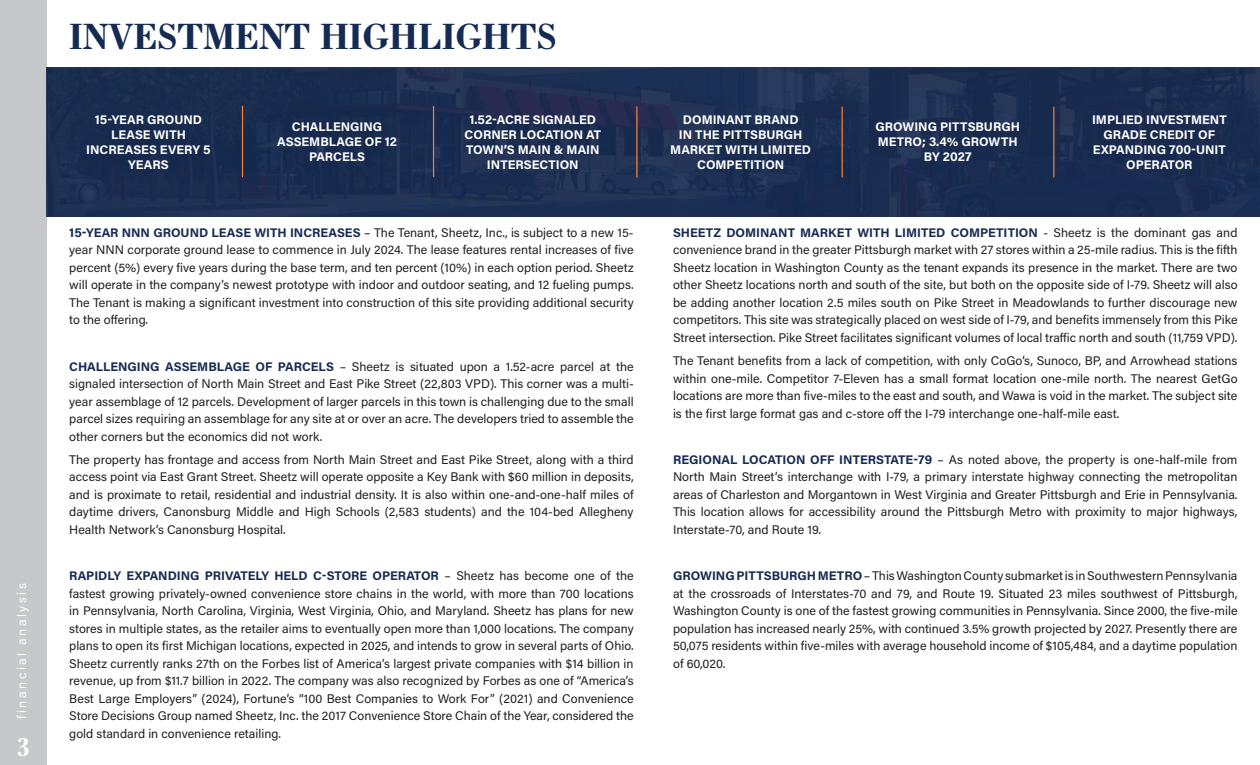
<style>
.page{position:relative;width:1260px;height:765px;background:#fff}
.page>*{position:absolute;margin:0;border:0;box-sizing:border-box;transform-origin:0 0}
.Map-Street{font:700 35px "Essonnes Text";color:#162b53}
.t1{font:700 25px "Essonnes Text";color:#fff}
.body{font:12.5px/17.5px "Acumin Pro";color:#231f20;text-align:justify}
.body-2{font:700 12.5px/15px "Acumin Pro";color:#fff;text-align:center}
.t2{font:12.5px "Acumin Pro";letter-spacing:.2em;color:#fff}
.s1{font-weight:700;color:#162b53}
</style>
<div class="page">
<div style="left:0;top:0;width:47px;height:765px;background:#c7c8ca"></div>
<div style="left:47px;top:68px;width:1213px;height:149px;background:#162b53"></div>
<hr style="left:242px;top:106px;width:1px;height:70px;background:#f47f37">
<hr style="left:433px;top:106px;width:1px;height:71px;background:#f47f37">
<hr style="left:636px;top:107px;width:2px;height:70px;background:#f47f37">
<hr style="left:842px;top:107px;width:1px;height:70px;background:#f47f37">
<hr style="left:1053px;top:107px;width:1px;height:70px;background:#f47f37">
<p class="t2" style="left:13px;top:719px;width:137px;rotate:-90deg">financial analysis</p>
<h2 class="t1" style="left:17px;top:729px;width:14px">3</h2>
<p class="Map-Street" style="left:69px;top:11px;width:489px">INVESTMENT HIGHLIGHTS</p>
<p class="body-2" style="left:86px;top:111px;width:126px">15-YEAR GROUND<br>LEASE WITH<br>INCREASES EVERY 5<br>YEARS</p>
<p class="body-2" style="left:277px;top:119px;width:122px">CHALLENGING<br>ASSEMBLAGE OF 12<br>PARCELS</p>
<p class="body-2" style="left:465px;top:111px;width:138px">1.52-ACRE SIGNALED<br>CORNER LOCATION AT<br>TOWN’S MAIN &amp; MAIN<br>INTERSECTION</p>
<p class="body-2" style="left:670px;top:111px;width:142px">DOMINANT BRAND<br>IN THE PITTSBURGH<br>MARKET WITH LIMITED<br>COMPETITION</p>
<p class="body-2" style="left:875px;top:119px;width:146px">GROWING PITTSBURGH<br>METRO; 3.4% GROWTH<br>BY 2027</p>
<p class="body-2" style="left:1092px;top:111px;width:136px">IMPLIED INVESTMENT<br>GRADE CREDIT OF<br>EXPANDING 700-UNIT<br>OPERATOR</p>
<p class="body" style="left:69px;top:223px;width:566px"><span class="s1">15-YEAR NNN GROUND LEASE WITH INCREASES</span> – The Tenant, Sheetz, Inc., is subject to a new 15- year NNN corporate ground lease to commence in July 2024. The lease features rental increases of five percent (5%) every five years during the base term, and ten percent (10%) in each option period. Sheetz will operate in the company’s newest prototype with indoor and outdoor seating, and 12 fueling pumps.<br>The Tenant is making a significant investment into construction of this site providing additional security to the offering.</p>
<p class="body" style="left:69px;top:357px;width:566px"><span class="s1">CHALLENGING ASSEMBLAGE OF PARCELS</span> – Sheetz is situated upon a 1.52-acre parcel at the signaled intersection of North Main Street and East Pike Street (22,803 VPD). This corner was a multi&shy;year assemblage of 12 parcels. Development of larger parcels in this town is challenging due to the small parcel sizes requiring an assemblage for any site at or over an acre. The developers tried to assemble the other corners but the economics did not work.</p>
<p class="body" style="left:69px;top:450px;width:566px">The property has frontage and access from North Main Street and East Pike Street, along with a third access point via East Grant Street. Sheetz will operate opposite a Key Bank with $60 million in deposits, and is proximate to retail, residential and industrial density. It is also within one-and-one-half miles of daytime drivers, Canonsburg Middle and High Schools (2,583 students) and the 104-bed Allegheny Health Network’s Canonsburg Hospital.</p>
<p class="body" style="left:69px;top:566px;width:566px"><span class="s1">RAPIDLY EXPANDING PRIVATELY HELD C-STORE OPERATOR</span> – Sheetz has become one of the fastest growing privately-owned convenience store chains in the world, with more than 700 locations in Pennsylvania, North Carolina, Virginia, West Virginia, Ohio, and Maryland. Sheetz has plans for new stores in multiple states, as the retailer aims to eventually open more than 1,000 locations. The company plans to open its first Michigan locations, expected in 2025, and intends to grow in several parts of Ohio.<br>Sheetz currently ranks 27th on the Forbes list of America’s largest private companies with $14 billion in revenue, up from $11.7 billion in 2022. The company was also recognized by Forbes as one of “America’s Best Large Employers” (2024), Fortune’s “100 Best Companies to Work For” (2021) and Convenience Store Decisions Group named Sheetz, Inc. the 2017 Convenience Store Chain of the Year, considered the gold standard in convenience retailing.</p>
<p class="body" style="left:673px;top:223px;width:566px"><span class="s1">SHEETZ DOMINANT MARKET WITH LIMITED COMPETITION</span> - Sheetz is the dominant gas and convenience brand in the greater Pittsburgh market with 27 stores within a 25-mile radius. This is the fifth Sheetz location in Washington County as the tenant expands its presence in the market. There are two other Sheetz locations north and south of the site, but both on the opposite side of I-79. Sheetz will also be adding another location 2.5 miles south on Pike Street in Meadowlands to further discourage new competitors. This site was strategically placed on west side of I-79, and benefits immensely from this Pike Street intersection. Pike Street facilitates significant volumes of local traffic north and south (11,759 VPD).</p>
<p class="body" style="left:673px;top:351px;width:566px">The Tenant benefits from a lack of competition, with only CoGo’s, Sunoco, BP, and Arrowhead stations within one-mile. Competitor 7-Eleven has a small format location one-mile north. The nearest GetGo locations are more than five-miles to the east and south, and Wawa is void in the market. The subject site is the first large format gas and c-store off the I-79 interchange one-half-mile east.</p>
<p class="body" style="left:673px;top:450px;width:566px"><span class="s1">REGIONAL LOCATION OFF INTERSTATE-79</span> – As noted above, the property is one-half-mile from North Main Street’s interchange with I-79, a primary interstate highway connecting the metropolitan areas of Charleston and Morgantown in West Virginia and Greater Pittsburgh and Erie in Pennsylvania.<br>This location allows for accessibility around the Pittsburgh Metro with proximity to major highways, Interstate-70, and Route 19.</p>
<p class="body" style="left:673px;top:566px;width:566px"><span class="s1">GROWING PITTSBURGH METRO</span> – This Washington County submarket is in Southwestern Pennsylvania at the crossroads of Interstates-70 and 79, and Route 19. Situated 23 miles southwest of Pittsburgh, Washington County is one of the fastest growing communities in Pennsylvania. Since 2000, the five-mile population has increased nearly 25%, with continued 3.5% growth projected by 2027. Presently there are 50,075 residents within five-miles with average household income of $105,484, and a daytime population of 60,020.</p>
</div>
